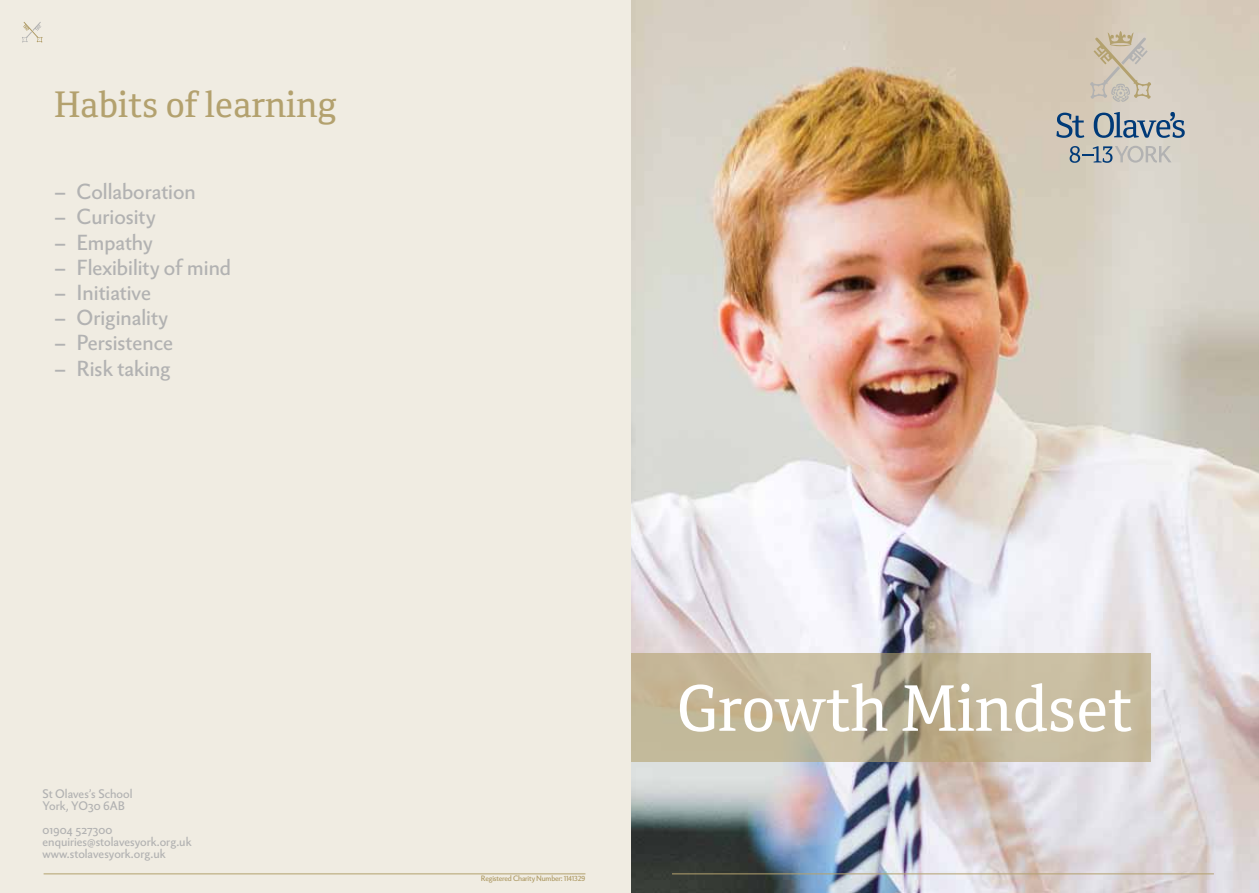
<style>
.page{position:relative;width:1259px;height:893px;background:#fff}
.page>*{position:absolute;margin:0;border:0;box-sizing:border-box;transform-origin:0 0}
.t1{font:63px "Cordale";color:#fff}
.t2{font:35.4px "Cordale";color:#b3a16e}
.t3{font:21px "Berling Nova Sans Pro";color:#b2b2b2}
.t4{font:12px/12px "Berling Nova Sans Pro";color:#b2b2b2}
.t5{font:7.5px "Berling Nova Sans Pro";letter-spacing:-.025em;color:#ae9a64}
</style>
<div class="page">
<img style="left:630px;top:0;width:629px;height:893px">
<svg style="left:1056px;top:113px;width:28px;height:25px"></svg>
<svg style="left:1093px;top:112px;width:91px;height:26px;background:#919fab"></svg>
<svg style="left:1069px;top:146px;width:102px;height:17px;background:#b4b7b6"></svg>
<svg style="left:1090px;top:31px;width:61px;height:71px;background:#cdc3b1"></svg>
<svg style="left:630px;top:653px;width:521px;height:108px;background:#c1b699"></svg>
<hr style="left:672px;top:873px;width:542px;height:1px;background:#b3a16e">
<div style="left:0;top:0;width:630px;height:893px;background:#f0ece2"></div>
<hr style="left:44px;top:873px;width:541px;height:1px;background:#b3a16e">
<svg style="left:22px;top:22px;width:21px;height:21px"></svg>
<h2 class="t2" style="left:54px;top:83px;width:284px">Habits of learning</h2>
<p class="t3" style="left:54px;top:176px;width:143px">– Collaboration</p>
<p class="t3" style="left:54px;top:201px;width:103px">– Curiosity</p>
<p class="t3" style="left:54px;top:226px;width:100px">– Empathy</p>
<p class="t3" style="left:54px;top:252px;width:179px">– Flexibility of mind</p>
<p class="t3" style="left:54px;top:277px;width:99px">– Initiative</p>
<p class="t3" style="left:54px;top:302px;width:115px">– Originality</p>
<p class="t3" style="left:54px;top:327px;width:121px">– Persistence</p>
<p class="t3" style="left:54px;top:352px;width:118px">– Risk taking</p>
<p class="t4" style="left:43px;top:787px;width:91px">St Olaves’s School<br>York, YO30 6AB</p>
<p class="t4" style="left:43px;top:823px;width:151px">01904 527300 enquiries@stolavesyork.org.uk www.stolavesyork.org.uk</p>
<p class="t5" style="left:481px;top:873px;width:106px">Registered Charity Number: 1141329</p>
<h1 class="t1" style="left:676px;top:670px;width:458px">Growth Mindset</h1>
</div>
